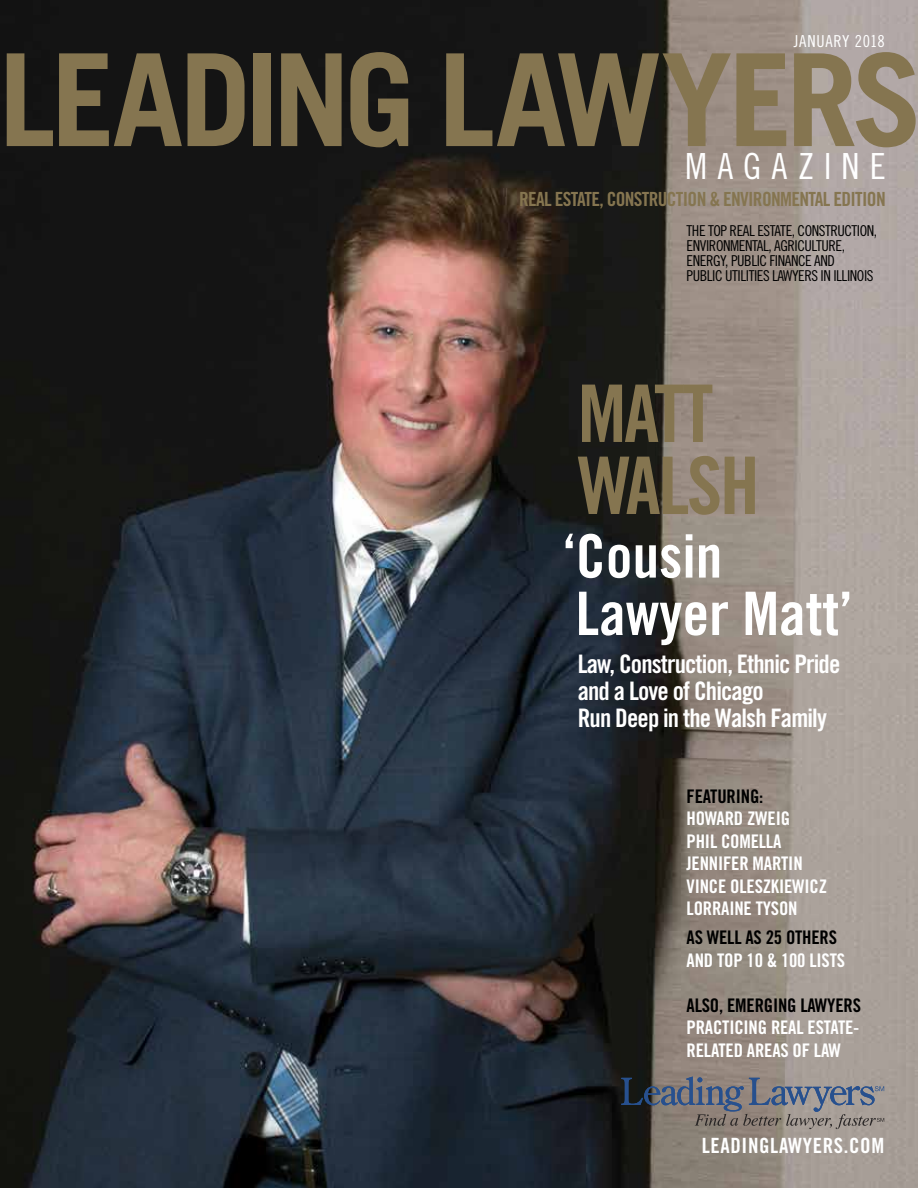
<style>
.page{position:relative;width:918px;height:1188px;background:#fff}
.page>*{position:absolute;margin:0;border:0;box-sizing:border-box;transform-origin:0 0}
.t1{font:700 128.4px "Trade Gothic";letter-spacing:-.04em;color:#857550}
.t2{font:79.5px/72px "Trade Gothic Bold Cond Twenty";letter-spacing:-.03em;color:#857550}
.t3{font:60px/57.4px "Trade Gothic Bold Cond Twenty";color:#fff}
.t4{font:36px "Trade Gothic Cond Eighteen";letter-spacing:.28em;color:#fff}
.t5{font:25.5px/27px "Trade Gothic Bold Cond Twenty";letter-spacing:-.035em;color:#fff}
.t6{font:21px "Trade Gothic Bold Cond Twenty";letter-spacing:.03em;color:#fff}
.t7{font:19.5px "Trade Gothic Bold Cond Twenty";letter-spacing:-.035em;color:#857550}
.t8{font:18.75px/22.5px "Trade Gothic Bold Cond Twenty";letter-spacing:-.01em;color:#fff}
.t9{font:18.75px "Trade Gothic Bold Cond Twenty";letter-spacing:-.01em;color:#000}
.t10{font:16.5px "Trade Gothic Cond Eighteen";letter-spacing:.045em;color:#fff}
.t11{font:15px/15px "Trade Gothic Cond Eighteen";letter-spacing:-.03em;color:#000}
</style>
<div class="page">
<img style="left:0;top:0;width:918px;height:1188px">
<svg style="left:621px;top:1077px;width:263px;height:52px;background:#767578"></svg>
<p class="t10" style="left:794px;top:31px;width:92px">JANUARY 2018</p>
<h1 class="t1" style="left:-1px;top:21px;width:926px">LEADING LAWYERS</h1>
<h3 class="t4" style="left:685px;top:144px;width:202px">MAGAZINE</h3>
<p class="t7" style="left:519px;top:187px;width:368px">REAL ESTATE, CONSTRUCTION &amp; ENVIRONMENTAL EDITION</p>
<p class="t11" style="left:687px;top:223px;width:192px">THE TOP REAL ESTATE, CONSTRUCTION,<br>ENVIRONMENTAL, AGRICULTURE,<br>ENERGY, PUBLIC FINANCE AND<br>PUBLIC UTILITIES LAWYERS IN ILLINOIS</p>
<h2 class="t2" style="left:578px;top:377px;width:183px">MATT<br>WALSH</h2>
<h3 class="t3" style="left:562px;top:527px;width:291px">‘Cousin<br>Lawyer Matt’</h3>
<h3 class="t5" style="left:578px;top:650px;width:264px">Law, Construction, Ethnic Pride and a Love of Chicago<br>Run Deep in the Walsh Family</h3>
<p class="t9" style="left:687px;top:784px;width:78px">FEATURING:</p>
<p class="t8" style="left:687px;top:807px;width:142px">HOWARD ZWEIG<br>PHIL COMELLA<br>JENNIFER MARTIN<br>VINCE OLESZKIEWICZ<br>LORRAINE TYSON</p>
<p class="t9" style="left:687px;top:926px;width:152px">AS WELL AS 25 OTHERS</p>
<p class="t8" style="left:687px;top:949px;width:160px">AND TOP 10 &amp; 100 LISTS</p>
<p class="t9" style="left:687px;top:994px;width:176px">ALSO, EMERGING LAWYERS</p>
<p class="t8" style="left:687px;top:1016px;width:174px">PRACTICING REAL ESTATE-<br>RELATED AREAS OF LAW</p>
<p class="t6" style="left:702px;top:1133px;width:184px">LEADINGLAWYERS.COM</p>
</div>
